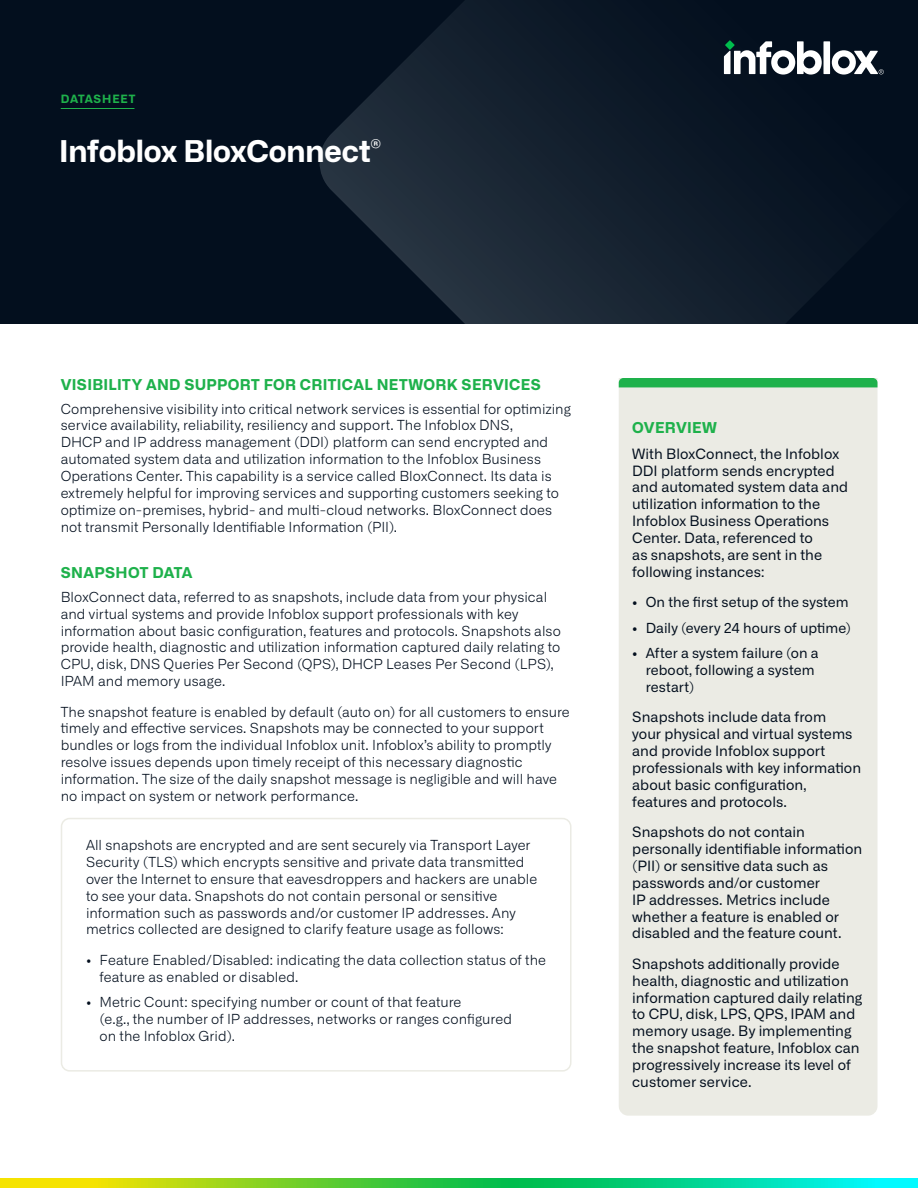
<style>
.page{position:relative;width:918px;height:1188px;background:#fff}
.page>*{position:absolute;margin:0;border:0;box-sizing:border-box;transform-origin:0 0}
.t1{font:700 30px "Alliance No.2";letter-spacing:-.005em;color:#fff}
.Heading_Level_1{font:700 15px "Alliance No.2";letter-spacing:.02em;color:#1eb14b}
.Side-bar_header{font:700 15px "Alliance No.2";letter-spacing:.02em;color:#1eb14b}
.Side-bar_text{font:14.25px/16.8px "Alliance No.1";letter-spacing:.005em;color:#030f1e}
.body_text{font:300 13.8px/16.8px "Alliance No.1";letter-spacing:.005em;color:#030f1e}
.t2{font:13.8px/16.8px "Alliance No.1";letter-spacing:.005em;color:#030f1e}
.t3{font:700 11.55px "Alliance No.2";letter-spacing:.065em;color:#1eb14b}
</style>
<div class="page">
<div style="left:0;top:0;width:918px;height:324px;background:#030f1e"></div>
<svg style="left:319px;top:0;width:564px;height:324px"></svg>
<div style="left:823px;top:41px;width:7px;height:33px;background:#fff"></div>
<svg style="left:832px;top:50px;width:52px;height:24px"></svg>
<svg style="left:724px;top:41px;width:98px;height:33px"></svg>
<hr style="left:61px;top:108px;width:73px;height:1px;background:#1eb14b">
<svg style="left:0;top:1179px;width:918px;height:9px;background:#4dd55b"></svg>
<div style="left:619px;top:387px;width:259px;height:729px;background:#ebebe4"></div>
<div style="left:619px;top:378px;width:259px;height:9px;background:#1eb14b"></div>
<div style="left:61px;top:818px;width:511px;height:254px;border:2px solid #ebebe4;border-radius:8px"></div>
<p class="t3" style="left:61px;top:91px;width:76px">DATASHEET</p>
<p class="t1" style="left:59px;top:131px;width:324px">Infoblox BloxConnect<sup>®</sup></p>
<p class="Heading_Level_1" style="left:61px;top:375px;width:482px">VISIBILITY AND SUPPORT FOR CRITICAL NETWORK SERVICES</p>
<p class="body_text" style="left:61px;top:400px;width:512px">Comprehensive visibility into critical network services is essential for optimizing service availability, reliability, resiliency and support. The Infoblox DNS,<br>DHCP and IP address management (DDI) platform can send encrypted and automated system data and utilization information to the Infoblox Business Operations Center. This capability is a service called BloxConnect. Its data is extremely helpful for improving services and supporting customers seeking to optimize on-premises, hybrid- and multi-cloud networks. BloxConnect does not transmit Personally Identifiable Information (PII).</p>
<p class="Heading_Level_1" style="left:61px;top:563px;width:133px">SNAPSHOT DATA</p>
<p class="body_text" style="left:61px;top:588px;width:502px">BloxConnect data, referred to as snapshots, include data from your physical and virtual systems and provide Infoblox support professionals with key information about basic configuration, features and protocols. Snapshots also provide health, diagnostic and utilization information captured daily relating to CPU, disk, DNS Queries Per Second (QPS), DHCP Leases Per Second (LPS), IPAM and memory usage.</p>
<p class="body_text" style="left:61px;top:703px;width:511px">The snapshot feature is enabled by default (auto on) for all customers to ensure timely and effective services. Snapshots may be connected to your support bundles or logs from the individual Infoblox unit. Infoblox’s ability to promptly resolve issues depends upon timely receipt of this necessary diagnostic information. The size of the daily snapshot message is negligible and will have no impact on system or network performance.</p>
<p class="body_text" style="left:86px;top:837px;width:453px">All snapshots are encrypted and are sent securely via Transport Layer Security (TLS) which encrypts sensitive and private data transmitted over the Internet to ensure that eavesdroppers and hackers are unable to see your data. Snapshots do not contain personal or sensitive information such as passwords and/or customer IP addresses. Any metrics collected are designed to clarify feature usage as follows:</p>
<p class="body_text" style="left:100px;top:951px;width:448px;text-indent:-14px">• Feature Enabled/Disabled: indicating the data collection status of the feature as enabled or disabled.</p>
<p class="body_text" style="left:100px;top:994px;width:414px;text-indent:-14px">• Metric Count: specifying number or count of that feature<br>(e.g., the number of IP addresses, networks or ranges configured on the Infoblox Grid).</p>
<p class="Side-bar_header" style="left:632px;top:418px;width:86px">OVERVIEW</p>
<p class="Side-bar_text" style="left:632px;top:445px;width:217px">With BloxConnect, the Infoblox<br>DDI platform sends encrypted and automated system data and utilization information to the<br>Infoblox Business Operations<br>Center. Data, referenced to<br>as snapshots, are sent in the following instances:</p>
<p class="t2" style="left:632px;top:594px;width:218px">• On the first setup of the system</p>
<p class="t2" style="left:632px;top:619px;width:220px">• Daily (every 24 hours of uptime)</p>
<p class="t2" style="left:646px;top:645px;width:174px;text-indent:-14px">• After a system failure (on a reboot, following a system restart)</p>
<p class="Side-bar_text" style="left:632px;top:709px;width:230px">Snapshots include data from<br>your physical and virtual systems and provide Infoblox support professionals with key information about basic configuration, features and protocols.</p>
<p class="Side-bar_text" style="left:632px;top:824px;width:232px">Snapshots do not contain personally identifiable information (PII) or sensitive data such as passwords and/or customer<br>IP addresses. Metrics include whether a feature is enabled or disabled and the feature count.</p>
<p class="Side-bar_text" style="left:632px;top:955px;width:232px">Snapshots additionally provide health, diagnostic and utilization information captured daily relating to CPU, disk, LPS, QPS, IPAM and memory usage. By implementing the snapshot feature, Infoblox can progressively increase its level of customer service.</p>
</div>
